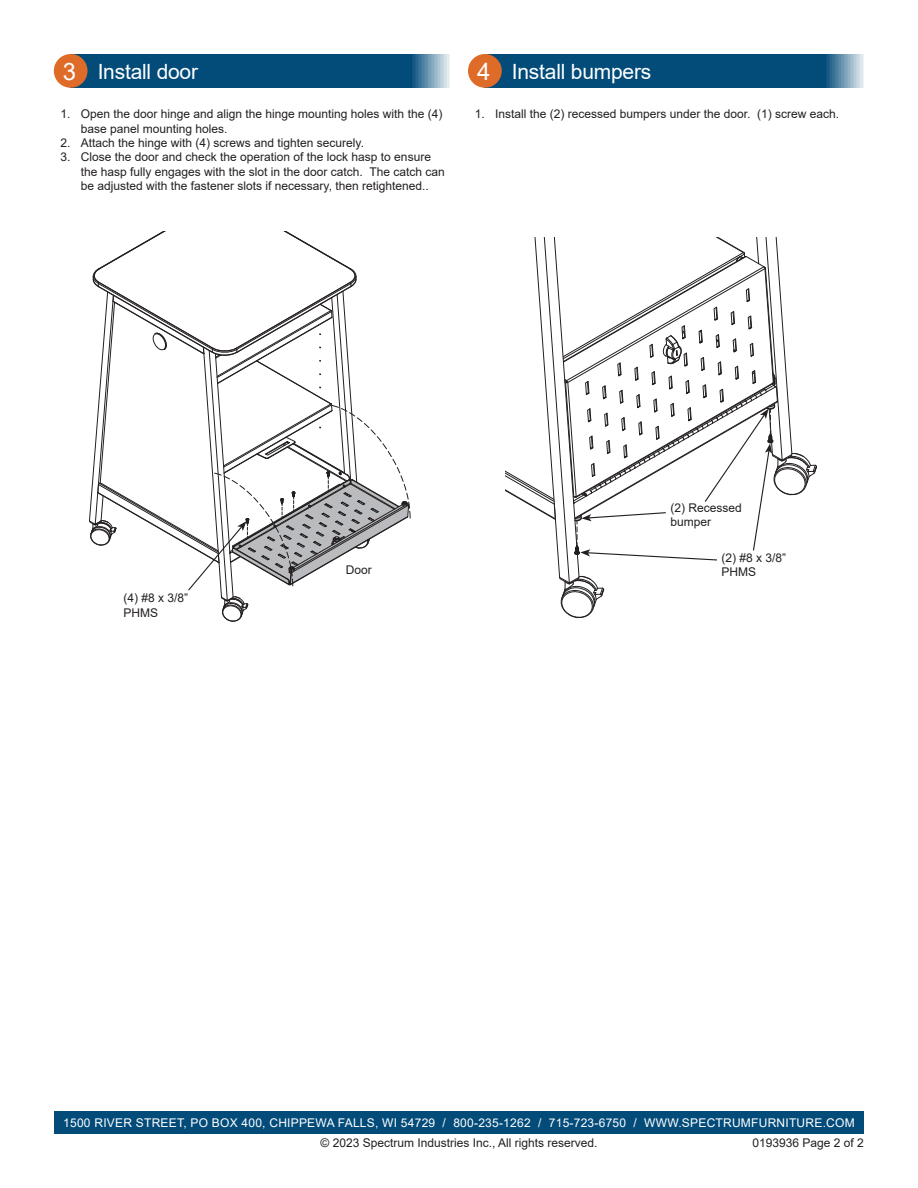
<style>
.page{position:relative;width:918px;height:1188px;background:#fff}
.page>*{position:absolute;margin:0;border:0;box-sizing:border-box;transform-origin:0 0}
.t1{font:24px "Arial";color:#fff}
.t2{font:21px "Arial";letter-spacing:-.01em;color:#fff}
.t3{font:12px/14.4px "Arial";color:#231f20}
.t4{font:12px "Arial";letter-spacing:.02em;color:#fff}
</style>
<div class="page">
<div style="left:54px;top:1111px;width:810px;height:23px;background:#034c7a"></div>
<div style="left:71px;top:54px;width:379px;height:34px;background:#034c7a"></div>
<div style="left:54px;top:54px;width:34px;height:34px;background:#de6b27;border-radius:50%"></div>
<div style="left:485px;top:54px;width:379px;height:34px;background:#034c7a"></div>
<div style="left:468px;top:54px;width:34px;height:34px;background:#de6b27;border-radius:50%"></div>
<svg style="left:89px;top:231px;width:322px;height:391px"></svg>
<svg style="left:505px;top:238px;width:312px;height:381px"></svg>
<div style="left:666px;top:503px;width:77px;height:23px;background:#fff"></div>
<p class="t1" style="left:63px;top:55px;width:15px">3</p>
<h2 class="t2" style="left:512px;top:57px;width:141px">Install bumpers</h2>
<p class="t3" style="left:475px;top:107px;width:366px">1. Install the (2) recessed bumpers under the door. (1) screw each.</p>
<p class="t1" style="left:477px;top:55px;width:15px">4</p>
<h2 class="t2" style="left:98px;top:57px;width:102px">Install door</h2>
<p class="t3" style="left:81px;top:107px;width:363px;text-indent:-20px">1. Open the door hinge and align the hinge mounting holes with the (4) base panel mounting holes.</p>
<p class="t3" style="left:61px;top:136px;width:305px">2. Attach the hinge with (4) screws and tighten securely.</p>
<p class="t3" style="left:81px;top:150px;width:365px;text-indent:-20px">3. Close the door and check the operation of the lock hasp to ensure the hasp fully engages with the slot in the door catch. The catch can be adjusted with the fastener slots if necessary, then retightened..</p>
<p class="t3" style="left:670px;top:500px;width:73px">(2) Recessed bumper</p>
<p class="t3" style="left:123px;top:591px;width:66px">(4) #8 x 3/8”<br>PHMS</p>
<p class="t3" style="left:721px;top:550px;width:66px">(2) #8 x 3/8”</p>
<p class="t3" style="left:346px;top:562px;width:28px">Door</p>
<p class="t3" style="left:721px;top:565px;width:36px">PHMS</p>
<p class="t4" style="left:63px;top:1115px;width:793px">1500 RIVER STREET, PO BOX 400, CHIPPEWA FALLS, WI 54729 / 800-235-1262 / 715-723-6750 / WWW.SPECTRUMFURNITURE.COM</p>
<p class="t3" style="left:321px;top:1136px;width:278px">© 2023 Spectrum Industries Inc., All rights reserved.</p>
<p class="t3" style="left:753px;top:1136px;width:113px">0193936 Page 2 of 2</p>
</div>
